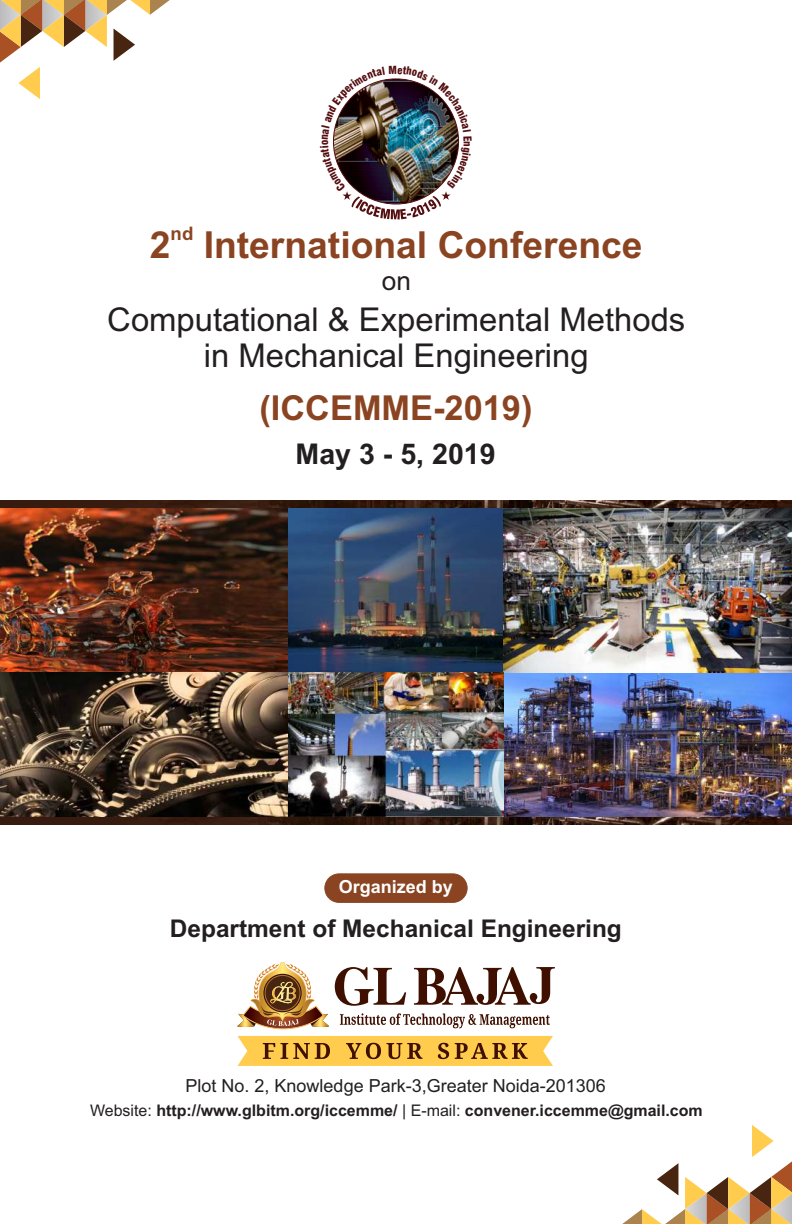
<style>
.page{position:relative;width:792px;height:1224px;background:#fff}
.page>*{position:absolute;margin:0;border:0;box-sizing:border-box;transform-origin:0 0}
.t1{font:700 37.2px "Arial";color:#8a4421}
.t2{font:700 34.4px "Arial";color:#8a4421}
.t3{font:32.8px/36.6px "Arial";color:#231f20;text-align:center}
.t4{font:700 28.6px "Arial";color:#231f20}
.t5{font:26.2px "Arial";color:#231f20}
.t6{font:700 24.4px "Arial";color:#231f20}
.t7{font:700 18.6px "Arial";color:#8a4421}
.t8{font:18px "Arial";color:#231f20}
.t9{font:700 18px "Arial";color:#fff}
.t10{font:700 16px "Arial";color:#231f20}
.s1{font-weight:400}
</style>
<div class="page">
<img style="left:0;top:501px;width:792px;height:324px">
<svg style="left:340px;top:1013px;width:210px;height:15px"></svg>
<img style="left:237px;top:962px;width:92px;height:68px">
<div style="left:265px;top:975px;width:36px;height:36px;border:1px solid #b87032;border-radius:50%"></div>
<svg style="left:335px;top:967px;width:71px;height:39px"></svg>
<svg style="left:414px;top:967px;width:141px;height:38px"></svg>
<svg style="left:238px;top:1036px;width:315px;height:30px;background:#e2b248"></svg>
<div style="left:324px;top:873px;width:144px;height:30px;background:#8a4421;border:1px solid #8a4421;border-radius:14px"></div>
<svg style="left:622px;top:1125px;width:170px;height:99px"></svg>
<svg style="left:0;top:0;width:170px;height:99px"></svg>
<img style="left:333px;top:78px;width:127px;height:141px">
<p class="t7" style="left:171px;top:226px;width:24px">nd</p>
<h1 class="t1" style="left:150px;top:231px;width:494px">2 International Conference</h1>
<h3 class="t5" style="left:382px;top:271px;width:31px">on</h3>
<h3 class="t3" style="left:107px;top:304px;width:580px">Computational &amp; Experimental Methods in Mechanical Engineering</h3>
<h2 class="t2" style="left:259px;top:395px;width:275px">(ICCEMME-2019)</h2>
<h3 class="t4" style="left:296px;top:443px;width:202px">May 3 - 5, 2019</h3>
<p class="t9" style="left:339px;top:880px;width:116px">Organized by</p>
<h3 class="t6" style="left:170px;top:919px;width:453px">Department of Mechanical Engineering</h3>
<p class="t8" style="left:186px;top:1079px;width:422px">Plot No. 2, Knowledge Park-3,Greater Noida-201306</p>
<p class="t10" style="left:90px;top:1104px;width:614px"><span class="s1">Website:</span> http://www.glbitm.org/iccemme/ <span class="s1">| E-mail:</span> convener.iccemme@gmail.com</p>
</div>
